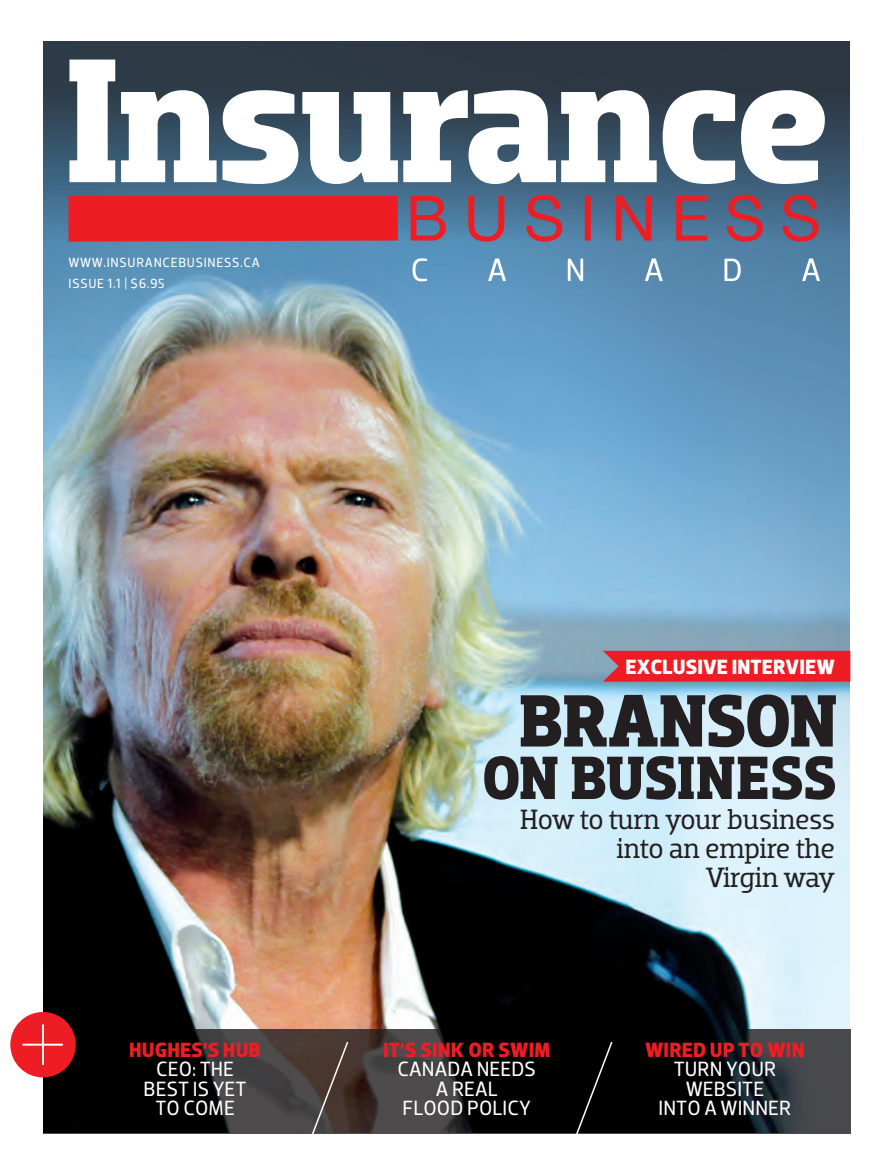
<style>
.page{position:relative;width:891px;height:1175px;background:#fff}
.page>*{position:absolute;margin:0;border:0;box-sizing:border-box;transform-origin:0 0}
.t1{font:700 75.3px "Dobra Slab";letter-spacing:-.01em;color:#231f20}
.t2{font:700 62.25px "Dobra Slab";letter-spacing:-.01em;color:#231f20}
.Subhead{font:28.5px/29.4px "Dobra Slab";letter-spacing:-.015em;color:#231f20;text-align:right}
.Subhead-2{font:21px/19.5px "Dobra";letter-spacing:.005em;color:#fff;text-align:center}
.Subhead-3{font:700 21px "Dobra";letter-spacing:.005em;color:#ee1d23}
.Subhead-4{font:700 21px "Dobra";letter-spacing:.005em;color:#fff}
.t3{font:13.5px "Dobra";letter-spacing:.055em;color:#fff}
</style>
<div class="page">
<img style="left:43px;top:249px;width:807px;height:780px">
<svg style="left:43px;top:41px;width:807px;height:208px;background:#354b5e"></svg>
<svg style="left:69px;top:60px;width:46px;height:122px"></svg>
<svg style="left:121px;top:90px;width:536px;height:94px"></svg>
<svg style="left:663px;top:90px;width:72px;height:94px"></svg>
<svg style="left:741px;top:90px;width:84px;height:94px"></svg>
<svg style="left:68px;top:195px;width:751px;height:47px;background:#a74456"></svg>
<div style="left:603px;top:651px;width:247px;height:30px;background:#ee1d23"></div>
<svg style="left:43px;top:1029px;width:807px;height:104px;background:#1c1b1c"></svg>
<div style="left:543px;top:1040px;width:71px;height:94px;background:#000"></div>
<svg style="left:279px;top:1040px;width:71px;height:94px;background:#4c413d"></svg>
<div style="left:10px;top:1012px;width:66px;height:65px;background:#ee1d23;border-radius:50%"></div>
<svg style="left:22px;top:1024px;width:41px;height:41px"></svg>
<svg style="left:413px;top:258px;width:14px;height:23px"></svg>
<svg style="left:488px;top:258px;width:18px;height:23px"></svg>
<svg style="left:568px;top:259px;width:15px;height:22px"></svg>
<svg style="left:645px;top:258px;width:18px;height:23px"></svg>
<svg style="left:725px;top:259px;width:16px;height:22px"></svg>
<svg style="left:802px;top:258px;width:18px;height:23px"></svg>
<p class="t3" style="left:69px;top:255px;width:193px">WWW.INSURANCEBUSINESS.CA</p>
<p class="t3" style="left:69px;top:275px;width:98px">ISSUE 1.1 | $6.95</p>
<p class="Subhead-3" style="left:129px;top:1037px;width:133px">HUGHES’S HUB</p>
<p class="Subhead-2" style="left:156px;top:1059px;width:79px">CEO: THE</p>
<p class="Subhead-2" style="left:144px;top:1078px;width:105px">BEST IS YET<br>TO COME</p>
<p class="Subhead-4" style="left:626px;top:654px;width:211px">EXCLUSIVE INTERVIEW</p>
<p class="t1" style="left:519px;top:677px;width:320px">BRANSON</p>
<p class="t2" style="left:482px;top:741px;width:357px">ON BUSINESS</p>
<p class="Subhead" style="left:520px;top:804px;width:316px">How to turn your business into an empire the<br>Virgin way</p>
<p class="Subhead-3" style="left:383px;top:1037px;width:169px">IT’S SINK OR SWIM</p>
<p class="Subhead-2" style="left:398px;top:1059px;width:140px">CANADA NEEDS<br>A REAL<br>FLOOD POLICY</p>
<p class="Subhead-3" style="left:645px;top:1037px;width:161px">WIRED UP TO WIN</p>
<p class="Subhead-2" style="left:674px;top:1059px;width:104px">TURN YOUR<br>WEBSITE</p>
<p class="Subhead-2" style="left:659px;top:1098px;width:134px">INTO A WINNER</p>
</div>
